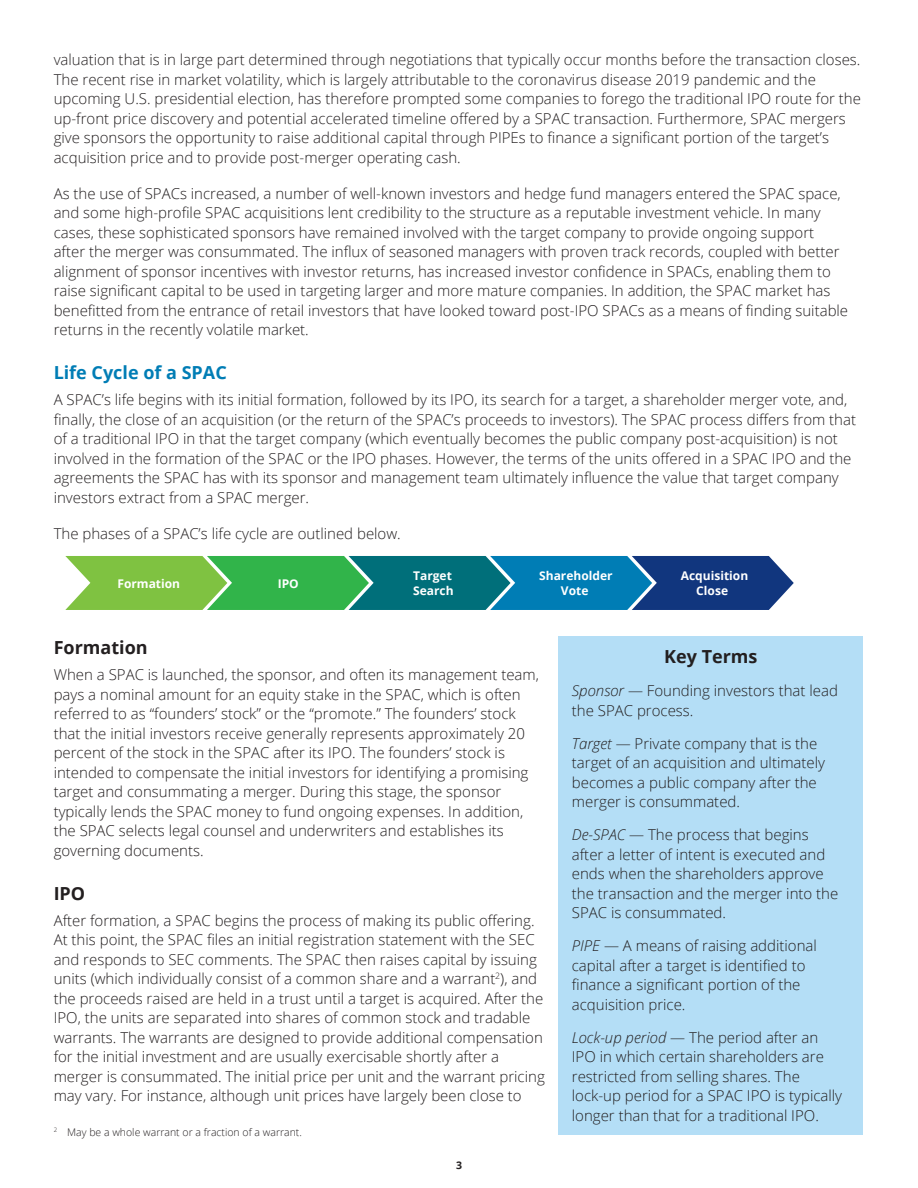
<style>
.page{position:relative;width:918px;height:1188px;background:#fff}
.page>*{position:absolute;margin:0;border:0;box-sizing:border-box;transform-origin:0 0}
.Subhead_B__Bold{font:700 18px "Open Sans";color:#231f20}
.Subhead_A__Bold_Colo{font:700 18px "Open Sans";color:#007db5}
.Body{font:300 15px/19.5px "Open Sans";color:#231f20}
.Table_Header_White_B{font:700 12px/15px "Open Sans";color:#fff;text-align:center}
.Footnote_text{font:300 10.5px "Open Sans";color:#231f20}
.t1{font:700 10.5px "Open Sans";color:#231f20}
.s1{font-style:italic}
</style>
<div class="page">
<svg style="left:65px;top:556px;width:729px;height:54px;background:#338c7a"></svg>
<div style="left:558px;top:636px;width:305px;height:499px;background:#b4def6"></div>
<p class="Body" style="left:54px;top:50px;width:809px">valuation that is in large part determined through negotiations that typically occur months before the transaction closes.<br>The recent rise in market volatility, which is largely attributable to the coronavirus disease 2019 pandemic and the upcoming U.S. presidential election, has therefore prompted some companies to forego the traditional IPO route for the up-front price discovery and potential accelerated timeline offered by a SPAC transaction. Furthermore, SPAC mergers give sponsors the opportunity to raise additional capital through PIPEs to finance a significant portion of the target’s acquisition price and to provide post-merger operating cash.</p>
<p class="Body" style="left:54px;top:183px;width:796px">As the use of SPACs increased, a number of well-known investors and hedge fund managers entered the SPAC space, and some high-profile SPAC acquisitions lent credibility to the structure as a reputable investment vehicle. In many cases, these sophisticated sponsors have remained involved with the target company to provide ongoing support after the merger was consummated. The influx of seasoned managers with proven track records, coupled with better alignment of sponsor incentives with investor returns, has increased investor confidence in SPACs, enabling them to raise significant capital to be used in targeting larger and more mature companies. In addition, the SPAC market has benefitted from the entrance of retail investors that have looked toward post-IPO SPACs as a means of finding suitable returns in the recently volatile market.</p>
<p class="Subhead_A__Bold_Colo" style="left:54px;top:360px;width:175px">Life Cycle of a SPAC</p>
<p class="Body" style="left:54px;top:390px;width:804px">A SPAC’s life begins with its initial formation, followed by its IPO, its search for a target, a shareholder merger vote, and, finally, the close of an acquisition (or the return of the SPAC’s proceeds to investors). The SPAC process differs from that of a traditional IPO in that the target company (which eventually becomes the public company post-acquisition) is not involved in the formation of the SPAC or the IPO phases. However, the terms of the units offered in a SPAC IPO and the agreements the SPAC has with its sponsor and management team ultimately influence the value that target company investors extract from a SPAC merger.</p>
<p class="Body" style="left:54px;top:523px;width:349px">The phases of a SPAC’s life cycle are outlined below.</p>
<p class="Table_Header_White_B" style="left:681px;top:568px;width:69px">Acquisition<br>Close</p>
<p class="Table_Header_White_B" style="left:539px;top:568px;width:75px">Shareholder<br>Vote</p>
<p class="Table_Header_White_B" style="left:413px;top:568px;width:42px;text-align:left">Target<br>Search</p>
<p class="Table_Header_White_B" style="left:117px;top:575px;width:64px">Formation</p>
<p class="Table_Header_White_B" style="left:278px;top:575px;width:23px">IPO</p>
<p class="Subhead_B__Bold" style="left:54px;top:635px;width:96px">Formation</p>
<p class="Body" style="left:54px;top:665px;width:487px">When a SPAC is launched, the sponsor, and often its management team, pays a nominal amount for an equity stake in the SPAC, which is often referred to as “founders’ stock” or the “promote.” The founders’ stock that the initial investors receive generally represents approximately 20 percent of the stock in the SPAC after its IPO. The founders’ stock is intended to compensate the initial investors for identifying a promising target and consummating a merger. During this stage, the sponsor typically lends the SPAC money to fund ongoing expenses. In addition, the SPAC selects legal counsel and underwriters and establishes its governing documents.</p>
<p class="Subhead_B__Bold" style="left:54px;top:880px;width:33px">IPO</p>
<p class="Body" style="left:54px;top:910px;width:493px">After formation, a SPAC begins the process of making its public offering.<br>At this point, the SPAC files an initial registration statement with the SEC and responds to SEC comments. The SPAC then raises capital by issuing units (which individually consist of a common share and a warrant<sup>2</sup>), and the proceeds raised are held in a trust until a target is acquired. After the IPO, the units are separated into shares of common stock and tradable warrants. The warrants are designed to provide additional compensation for the initial investment and are usually exercisable shortly after a merger is consummated. The initial price per unit and the warrant pricing may vary. For instance, although unit prices have largely been close to</p>
<p class="Footnote_text" style="left:54px;top:1125px;width:250px"><sup>2</sup> May be a whole warrant or a fraction of a warrant.</p>
<p class="t1" style="left:456px;top:1158px;width:7px">3</p>
<p class="Subhead_B__Bold" style="left:664px;top:644px;width:95px">Key Terms</p>
<p class="Body" style="left:572px;top:681px;width:268px"><span class="s1">Sponsor</span> — Founding investors that lead the SPAC process.</p>
<p class="Body" style="left:572px;top:733px;width:255px"><span class="s1">Target</span> — Private company that is the target of an acquisition and ultimately becomes a public company after the merger is consummated.</p>
<p class="Body" style="left:572px;top:825px;width:268px"><span class="s1">De-SPAC</span> — The process that begins after a letter of intent is executed and ends when the shareholders approve the transaction and the merger into the SPAC is consummated.</p>
<p class="Body" style="left:572px;top:936px;width:247px"><span class="s1">PIPE</span> — A means of raising additional capital after a target is identified to finance a significant portion of the acquisition price.</p>
<p class="Body" style="left:572px;top:1027px;width:272px"><span class="s1">Lock-up period</span> — The period after an IPO in which certain shareholders are restricted from selling shares. The lock-up period for a SPAC IPO is typically longer than that for a traditional IPO.</p>
</div>
